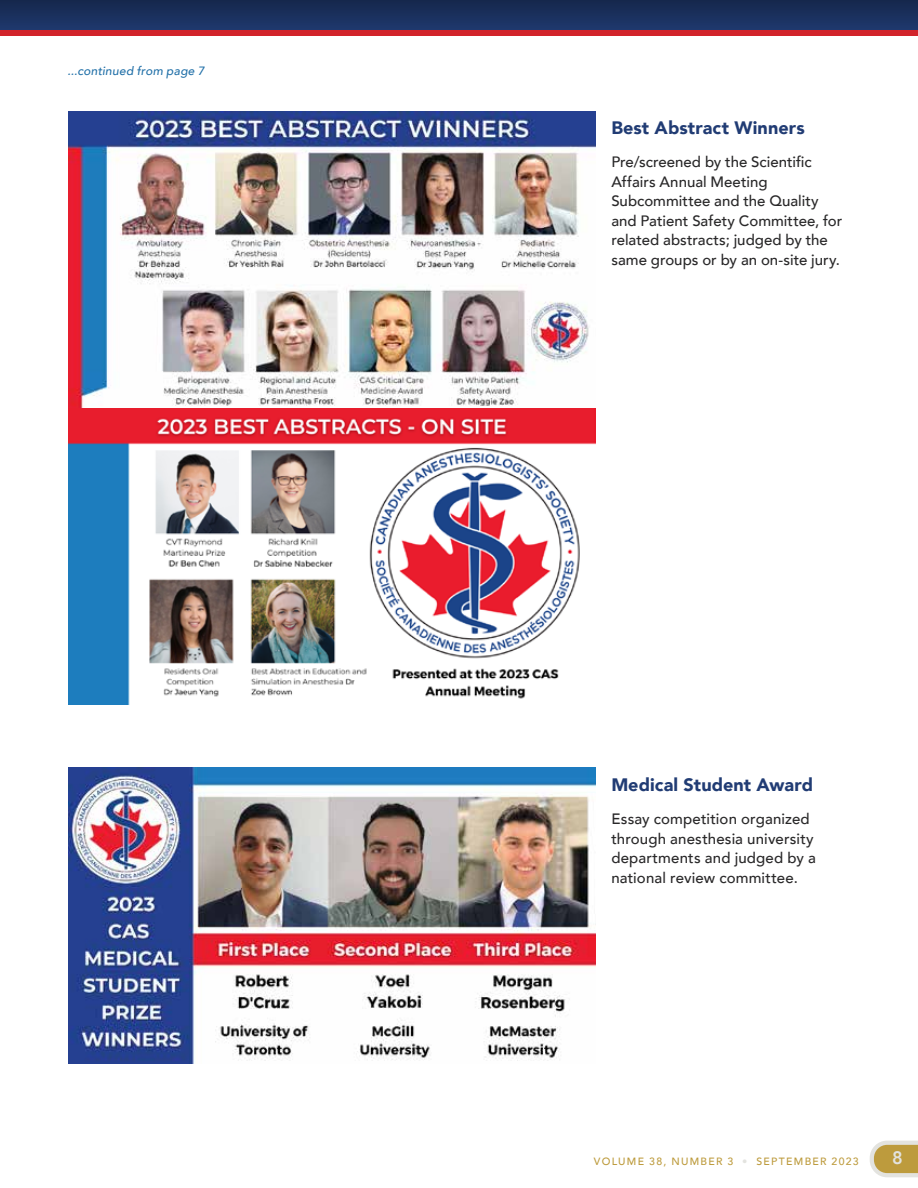
<style>
.page{position:relative;width:918px;height:1188px;background:#fff}
.page>*{position:absolute;margin:0;border:0;box-sizing:border-box;transform-origin:0 0}
.t1{font:900 18px "Avenir";letter-spacing:.005em;color:#213c74}
.t2{font:800 18px "Avenir";color:#e3e3df}
.t3{font:500 15px/19.5px "Avenir";letter-spacing:.005em;color:#292829}
.t4{font:italic 500 12px "Avenir";letter-spacing:.02em;color:#2170a8}
.t5{font:500 10.5px "Avenir";letter-spacing:.12em;color:#bd9b3d}
.s1{color:#e3e3df}
</style>
<div class="page">
<svg style="left:870px;top:1141px;width:48px;height:36px;background:#cbb473"></svg>
<hr style="left:0;top:0;width:1px;height:136px;background:#000">
<svg style="left:0;top:0;width:918px;height:30px;background:#1a2f5c"></svg>
<div style="left:0;top:30px;width:918px;height:6px;background:#d2232a"></div>
<img style="left:69px;top:767px;width:526px;height:296px">
<img style="left:69px;top:112px;width:526px;height:592px">
<p class="t4" style="left:68px;top:64px;width:139px">...continued from page 7</p>
<p class="t1" style="left:611px;top:113px;width:195px">Best Abstract Winners</p>
<p class="t3" style="left:611px;top:152px;width:233px">Pre/screened by the Scientific<br>Affairs Annual Meeting<br>Subcommittee and the Quality and Patient Safety Committee, for related abstracts; judged by the same groups or by an on-site jury.</p>
<p class="t1" style="left:611px;top:769px;width:203px">Medical Student Award</p>
<p class="t3" style="left:611px;top:808px;width:206px">Essay competition organized through anesthesia university departments and judged by a national review committee.</p>
<p class="t5" style="left:594px;top:1152px;width:266px">VOLUME 38, NUMBER 3 <span class="s1">•</span> SEPTEMBER 2023</p>
<p class="t2" style="left:892px;top:1144px;width:12px">8</p>
</div>
